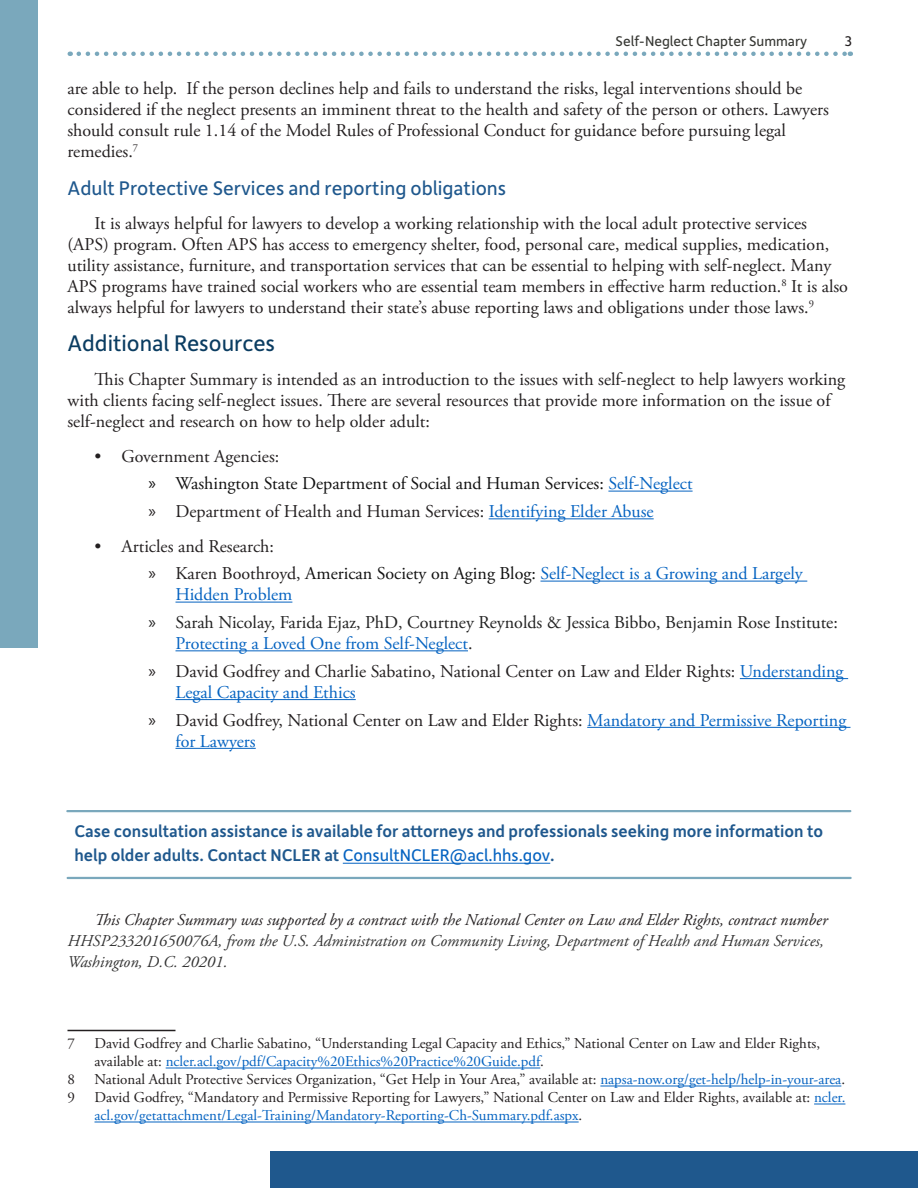
<style>
.page{position:relative;width:918px;height:1188px;background:#fff}
.page>*{position:absolute;margin:0;border:0;box-sizing:border-box;transform-origin:0 0}
.Section_Headers{font:24px "Depot New";color:#0a3c61}
.t1{font:21px "Depot New";color:#1f588d}
.Body_Text{font:18px/21px "Adobe Garamond Pro";color:#231f20}
.Body_Text-2{font:500 18px/24px "Depot New";color:#1f588d}
.t2{font:18px/21px "Adobe Garamond Pro";color:#222}
.t3{font:18px/21px "Adobe Garamond Pro";color:#0563c1}
.t4{font:18px "Adobe Garamond Pro";color:#111}
.Body_Text-3{font:italic 16.5px/21px "Adobe Garamond Pro";color:#333}
.Endnotes{font:15px/18px "Adobe Garamond Pro";color:#231f20}
.t5{font:15px "Depot New";color:#373834}
.t6{font:15px "Depot New";color:#231f20}
.s1{font-family:"Myriad Pro"}
.s2{color:#0563c1}
.s3{font-family:"Myriad Pro";color:#231f20}
.s4{color:#231f20}
.s5{color:#111}
.s6{font-weight:400;color:#0563c1}
</style>
<div class="page">
<svg style="left:79px;top:52px;width:772px;height:4px"></svg>
<div style="left:0;top:0;width:38px;height:648px;background:#7aa8bc"></div>
<div style="left:270px;top:1151px;width:648px;height:37px;background:#1f588d"></div>
<hr style="left:608px;top:491px;width:85px;height:1px;background:#0563c1">
<hr style="left:489px;top:518px;width:165px;height:1px;background:#0563c1">
<hr style="left:540px;top:581px;width:267px;height:1px;background:#0563c1">
<hr style="left:176px;top:602px;width:116px;height:1px;background:#0563c1">
<hr style="left:176px;top:650px;width:292px;height:1px;background:#0563c1">
<hr style="left:740px;top:678px;width:108px;height:1px;background:#0563c1">
<hr style="left:176px;top:699px;width:180px;height:1px;background:#0563c1">
<hr style="left:587px;top:727px;width:264px;height:1px;background:#0563c1">
<hr style="left:176px;top:748px;width:80px;height:1px;background:#0563c1">
<hr style="left:68px;top:1030px;width:108px;height:1px;background:#231f20">
<hr style="left:166px;top:1068px;width:374px;height:1px;background:#0563c1">
<hr style="left:600px;top:1086px;width:241px;height:1px;background:#0563c1">
<hr style="left:814px;top:1104px;width:31px;height:1px;background:#0563c1">
<hr style="left:94px;top:1122px;width:485px;height:1px;background:#0563c1">
<hr style="left:343px;top:863px;width:207px;height:1px;background:#0563c1">
<hr style="left:67px;top:810px;width:783px;height:2px;background:#7aa8bc">
<hr style="left:68px;top:877px;width:783px;height:2px;background:#7aa8bc">
<p class="t5" style="left:616px;top:31px;width:193px">Self-Neglect Chapter Summary</p>
<p class="t6" style="left:845px;top:31px;width:9px">3</p>
<p class="Body_Text" style="left:68px;top:78px;width:763px">are able to help. If the person declines help and fails to understand the risks, legal interventions should be considered if the neglect presents an imminent threat to the health and safety of the person or others. Lawyers should consult rule 1.14 of the Model Rules of Professional Conduct for guidance before pursuing legal remedies.<sup>7</sup></p>
<p class="t1" style="left:68px;top:174px;width:440px">Adult Protective Services and reporting obligations</p>
<p class="Body_Text" style="left:68px;top:213px;width:782px;text-indent:27px">It is always helpful for lawyers to develop a working relationship with the local adult protective services (APS) program. Often APS has access to emergency shelter, food, personal care, medical supplies, medication, utility assistance, furniture, and transportation services that can be essential to helping with self-neglect. Many APS programs have trained social workers who are essential team members in effective harm reduction.<sup>8</sup> It is also always helpful for lawyers to understand their state’s abuse reporting laws and obligations under those laws.<sup>9</sup></p>
<p class="Section_Headers" style="left:68px;top:327px;width:209px">Additional Resources</p>
<p class="Body_Text" style="left:68px;top:369px;width:779px;text-indent:27px">This Chapter Summary is intended as an introduction to the issues with self-neglect to help lawyers working with clients facing self-neglect issues. There are several resources that provide more information on the issue of self-neglect and research on how to help older adult:</p>
<p class="Body_Text" style="left:94px;top:446px;width:186px">• Government Agencies:</p>
<p class="t4" style="left:148px;top:473px;width:546px"><span class="s1">»</span> Washington State Department of Social and Human Services: <span class="s2">Self-Neglect</span></p>
<p class="Body_Text" style="left:148px;top:501px;width:507px"><span class="s1">»</span> Department of Health and Human Services: <span class="s2">Identifying Elder Abuse</span></p>
<p class="Body_Text" style="left:94px;top:536px;width:181px">• Articles and Research:</p>
<p class="t3" style="left:176px;top:564px;width:629px;text-indent:-27px"><span class="s3">»</span> <span class="s4">Karen Boothroyd,</span> <span class="s5">American Society on Aging Blog:</span> Self-Neglect is a Growing and Largely<br>Hidden Problem</p>
<p class="t2" style="left:176px;top:612px;width:664px;text-indent:-27px"><span class="s1">»</span> Sarah Nicolay, Farida Ejaz, PhD, Courtney Reynolds &amp; Jessica Bibbo, Benjamin Rose Institute:<br><span class="s2">Protecting a Loved One from Self-Neglect</span><span class="s4">.</span></p>
<p class="Body_Text" style="left:176px;top:661px;width:670px;text-indent:-27px"><span class="s1">»</span> David Godfrey and Charlie Sabatino, National Center on Law and Elder Rights: <span class="s2">Understanding<br>Legal Capacity and Ethics</span></p>
<p class="Body_Text" style="left:176px;top:710px;width:672px;text-indent:-27px"><span class="s1">»</span> David Godfrey, National Center on Law and Elder Rights: <span class="s2">Mandatory and Permissive Reporting for Lawyers</span></p>
<p class="Body_Text-2" style="left:74px;top:818px;width:750px">Case consultation assistance is available for attorneys and professionals seeking more information to help older adults. Contact NCLER at <span class="s6">ConsultNCLER@acl.hhs.gov</span>.</p>
<p class="Body_Text-3" style="left:68px;top:910px;width:762px;text-indent:27px"><span class="s4">This Chapter Summary was supported by a contract with the National Center on Law and Elder Rights, contract number<br></span>HHSP233201650076A, from the U.S. Administration on Community Living, Department of Health and Human Services,<br>Washington, D.C. 20201.</p>
<p class="Endnotes" style="left:68px;top:1035px;width:9px">7</p>
<p class="Endnotes" style="left:94px;top:1035px;width:727px">David Godfrey and Charlie Sabatino, “Understanding Legal Capacity and Ethics,” National Center on Law and Elder Rights, available at: <span class="s2">ncler.acl.gov/pdf/Capacity%20Ethics%20Practice%20Guide.pdf</span>.</p>
<p class="Endnotes" style="left:68px;top:1071px;width:9px">8</p>
<p class="Endnotes" style="left:94px;top:1071px;width:752px">National Adult Protective Services Organization, “Get Help in Your Area,” available at: <span class="s2">napsa-now.org/get-help/help-in-your-area</span>.</p>
<p class="Endnotes" style="left:68px;top:1089px;width:9px">9</p>
<p class="Endnotes" style="left:94px;top:1089px;width:752px">David Godfrey, “Mandatory and Permissive Reporting for Lawyers,” National Center on Law and Elder Rights, available at: <span class="s2">ncler. acl.gov/getattachment/Legal-Training/Mandatory-Reporting-Ch-Summary.pdf.aspx</span>.</p>
</div>
